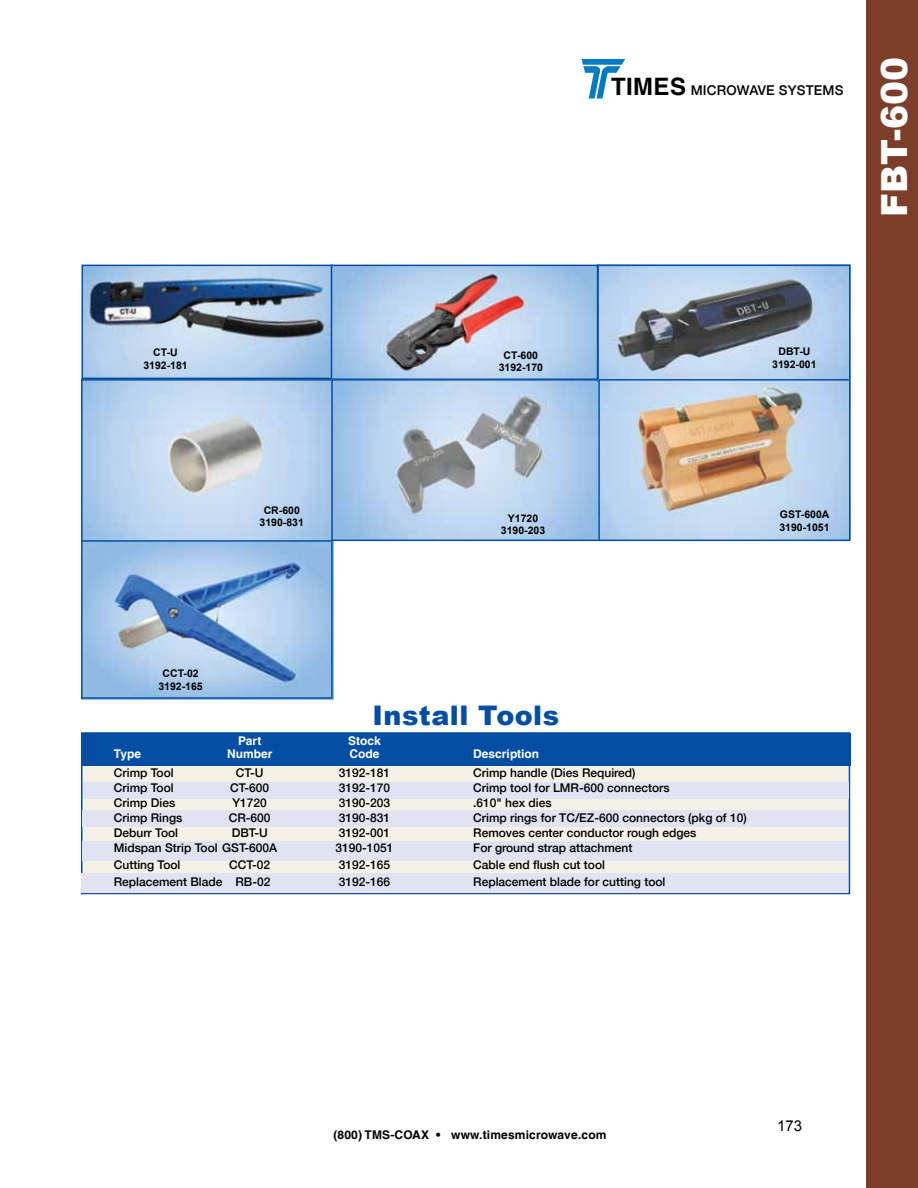
<style>
.page{position:relative;width:918px;height:1188px;background:#fff}
.page>*{position:absolute;margin:0;border:0;box-sizing:border-box;transform-origin:0 0}
.t1{font:900 36px "Arial";color:#fff}
.t2{font:900 27px "Arial";letter-spacing:.015em;color:#034ea2}
.t3{font:15px "Arial";color:#000}
.t4{font:500 13.5px "Helvetica Neue LT";letter-spacing:.015em;color:#000}
.t5{font:500 12px "Helvetica Neue LT";color:#000}
.t6{font:700 12px "Helvetica LT";letter-spacing:.015em;color:#000}
.t7{font:700 12px "Helvetica LT";color:#fff}
.t8{font:700 10.5px/12.6px "Arial";color:#000;text-align:center}
.s1{font-family:"Helvetica LT";font-weight:700;font-size:24px}
</style>
<div class="page">
<img style="left:582px;top:59px;width:43px;height:39px">
<img style="left:334px;top:268px;width:513px;height:111px">
<div style="left:867px;top:0;width:51px;height:1188px;background:#7c3e29"></div>
<img style="left:84px;top:541px;width:250px;height:158px">
<div style="left:81px;top:540px;width:252px;height:159px;border:2px solid #034ea2"></div>
<div style="left:81px;top:732px;width:769px;height:162px;background:#f5f1e6;border:2px solid #034ea2"></div>
<div style="left:81px;top:734px;width:769px;height:32px;background:#034ea2"></div>
<div style="left:83px;top:782px;width:765px;height:17px;background:#e1e2f2"></div>
<div style="left:82px;top:810px;width:766px;height:17px;background:#e1e2f2"></div>
<div style="left:82px;top:841px;width:766px;height:19px;background:#e1e2f2"></div>
<div style="left:81px;top:874px;width:767px;height:19px;background:#e1e2f2"></div>
<img style="left:81px;top:265px;width:249px;height:274px">
<div style="left:81px;top:379px;width:252px;height:163px;border:2px solid #034ea2"></div>
<div style="left:82px;top:265px;width:250px;height:114px;border:2px solid #034ea2"></div>
<div style="left:331px;top:265px;width:267px;height:115px;border:2px solid #034ea2"></div>
<img style="left:334px;top:382px;width:263px;height:156px">
<div style="left:331px;top:379px;width:269px;height:162px;border:2px solid #034ea2"></div>
<div style="left:597px;top:265px;width:253px;height:117px;border:2px solid #034ea2"></div>
<img style="left:601px;top:382px;width:246px;height:156px">
<div style="left:598px;top:379px;width:252px;height:162px;border:2px solid #034ea2"></div>
<p class="t8" style="left:143px;top:347px;width:46px">CT-U<br>3192-181</p>
<p class="t8" style="left:499px;top:349px;width:46px">CT-600<br>3192-170</p>
<p class="t8" style="left:260px;top:504px;width:46px">CR-600<br>3190-831</p>
<p class="t8" style="left:501px;top:512px;width:46px">Y1720<br>3190-203</p>
<p class="t4" style="left:611px;top:82px;width:234px"><span class="s1">TIMES</span> MICROWAVE SYSTEMS</p>
<h1 class="t1" style="left:868px;top:217px;width:161px;rotate:-90deg">FBT-600</h1>
<p class="t8" style="left:772px;top:346px;width:46px">DBT-U<br>3192-001</p>
<p class="t8" style="left:779px;top:509px;width:52px;text-align:left">GST-600A<br>3190-1051</p>
<p class="t8" style="left:158px;top:668px;width:46px">CCT-02<br>3192-165</p>
<h2 class="t2" style="left:373px;top:695px;width:188px">Install Tools</h2>
<p class="t7" style="left:238px;top:733px;width:25px">Part</p>
<p class="t7" style="left:348px;top:733px;width:34px">Stock</p>
<p class="t7" style="left:114px;top:746px;width:29px">Type</p>
<p class="t7" style="left:227px;top:746px;width:47px">Number</p>
<p class="t7" style="left:349px;top:746px;width:31px">Code</p>
<p class="t7" style="left:473px;top:746px;width:68px">Description</p>
<p class="t5" style="left:114px;top:766px;width:61px">Crimp Tool</p>
<p class="t5" style="left:236px;top:766px;width:29px">CT-U</p>
<p class="t5" style="left:339px;top:766px;width:53px">3192-181</p>
<p class="t5" style="left:473px;top:766px;width:164px">Crimp handle (Dies Required)</p>
<p class="t5" style="left:114px;top:781px;width:61px">Crimp Tool</p>
<p class="t5" style="left:230px;top:781px;width:40px">CT-600</p>
<p class="t5" style="left:339px;top:781px;width:53px">3192-170</p>
<p class="t5" style="left:473px;top:781px;width:198px">Crimp tool for LMR-600 connectors</p>
<p class="t5" style="left:114px;top:796px;width:63px">Crimp Dies</p>
<p class="t5" style="left:232px;top:796px;width:36px">Y1720</p>
<p class="t5" style="left:339px;top:796px;width:53px">3190-203</p>
<p class="t5" style="left:473px;top:796px;width:80px">.610" hex dies</p>
<p class="t5" style="left:114px;top:811px;width:70px">Crimp Rings</p>
<p class="t5" style="left:229px;top:811px;width:43px">CR-600</p>
<p class="t5" style="left:339px;top:811px;width:53px">3190-831</p>
<p class="t5" style="left:473px;top:811px;width:275px">Crimp rings for TC/EZ-600 connectors (pkg of 10)</p>
<p class="t5" style="left:114px;top:826px;width:66px">Deburr Tool</p>
<p class="t5" style="left:232px;top:826px;width:38px">DBT-U</p>
<p class="t5" style="left:339px;top:826px;width:53px">3192-001</p>
<p class="t5" style="left:473px;top:826px;width:225px">Removes center conductor rough edges</p>
<p class="t5" style="left:114px;top:841px;width:165px">Midspan Strip Tool GST-600A</p>
<p class="t5" style="left:335px;top:841px;width:60px">3190-1051</p>
<p class="t5" style="left:473px;top:841px;width:161px">For ground strap attachment</p>
<p class="t5" style="left:114px;top:858px;width:68px">Cutting Tool</p>
<p class="t5" style="left:229px;top:858px;width:42px">CCT-02</p>
<p class="t5" style="left:339px;top:858px;width:53px">3192-165</p>
<p class="t5" style="left:473px;top:858px;width:133px">Cable end flush cut tool</p>
<p class="t5" style="left:114px;top:875px;width:158px">Replacement Blade RB-02</p>
<p class="t5" style="left:339px;top:875px;width:53px">3192-166</p>
<p class="t5" style="left:473px;top:875px;width:194px">Replacement blade for cutting tool</p>
<p class="t6" style="left:333px;top:1128px;width:275px">(800) TMS-COAX • www.timesmicrowave.com</p>
<p class="t3" style="left:777px;top:1116px;width:27px">173</p>
</div>
